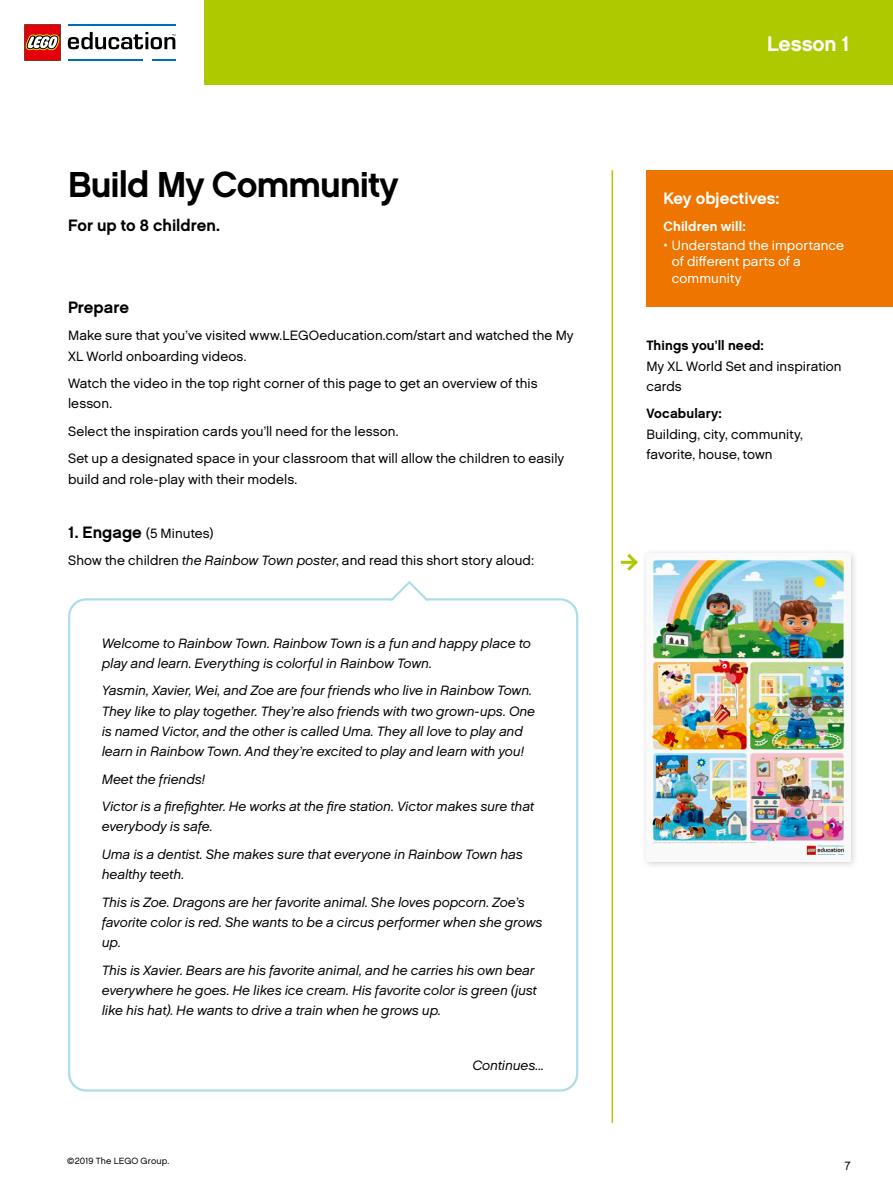
<style>
.page{position:relative;width:893px;height:1191px;background:#fff}
.page>*{position:absolute;margin:0;border:0;box-sizing:border-box;transform-origin:0 0}
.t1{font:700 36px "LEGO Chalet 60";letter-spacing:-.025em;color:#000}
.t2{font:700 21px "LEGO Chalet 60";letter-spacing:-.005em;color:#fff}
.t3{font:700 16.5px "LEGO Chalet 60";color:#000}
.t4{font:700 16.5px "LEGO Chalet 60";letter-spacing:.005em;color:#fff}
.t5{font:italic 13.5px/20.2px "LEGO Chalet 60";color:#000}
.t6{font:13.5px/20.2px "LEGO Chalet 60";letter-spacing:.005em;color:#000}
.t7{font:13.5px/16.5px "LEGO Chalet 60";letter-spacing:.005em;color:#fff}
.t8{font:700 13.5px "LEGO Chalet 60";letter-spacing:.01em;color:#000}
.t9{font:700 13.5px "LEGO Chalet 60";letter-spacing:.01em;color:#fff}
.t10{font:12px "LEGO Chalet 60";color:#000;scale:.95 1}
.t11{font:9px "LEGO Chalet 60";letter-spacing:.02em;color:#000}
.s1{font-weight:700;font-size:16.5px}
.s2{font-style:italic}
</style>
<div class="page">
<hr style="left:612px;top:170px;width:1px;height:953px;background:#aec900">
<div style="left:204px;top:0;width:689px;height:85px;background:#aec900"></div>
<div style="left:68px;top:598px;width:510px;height:493px;border:2px solid #adddea;border-radius:17px"></div>
<svg style="left:387px;top:581px;width:45px;height:20px"></svg>
<svg style="left:621px;top:553px;width:17px;height:18px"></svg>
<div style="left:641px;top:548px;width:218px;height:321px;background:#000;opacity:.2"></div>
<img style="left:646px;top:554px;width:204px;height:307px">
<div style="left:646px;top:170px;width:247px;height:136px;background:#ee7500"></div>
<hr style="left:68px;top:24px;width:107px;height:2px;background:#006bb7">
<hr style="left:68px;top:59px;width:74px;height:2px;background:#006bb7">
<hr style="left:152px;top:59px;width:23px;height:2px;background:#006bb7">
<svg style="left:68px;top:32px;width:107px;height:17px"></svg>
<svg style="left:24px;top:24px;width:37px;height:37px"></svg>
<h1 class="t1" style="left:68px;top:162px;width:332px">Build My Community</h1>
<p class="t3" style="left:68px;top:215px;width:154px">For up to 8 children.</p>
<p class="t3" style="left:68px;top:297px;width:63px">Prepare</p>
<p class="t6" style="left:68px;top:325px;width:507px">Make sure that you’ve visited www.LEGOeducation.com/start and watched the My<br>XL World onboarding videos.</p>
<p class="t6" style="left:68px;top:373px;width:471px">Watch the video in the top right corner of this page to get an overview of this lesson.</p>
<p class="t6" style="left:68px;top:417px;width:498px;line-height:27.5px">Select the inspiration cards you’ll need for the lesson.<br>Set up a designated space in your classroom that will allow the children to easily</p>
<p class="t6" style="left:68px;top:468px;width:229px">build and role-play with their models.</p>
<p class="t6" style="left:68px;top:519px;width:468px;line-height:27.5px"><span class="s1">1. Engage</span> (5 Minutes)<br>Show the children <span class="s2">the Rainbow Town poster</span>, and read this short story aloud:</p>
<p class="t5" style="left:102px;top:633px;width:430px">Welcome to Rainbow Town. Rainbow Town is a fun and happy place to play and learn. Everything is colorful in Rainbow Town.</p>
<p class="t5" style="left:102px;top:680px;width:435px">Yasmin, Xavier, Wei, and Zoe are four friends who live in Rainbow Town.<br>They like to play together. They’re also friends with two grown-ups. One is named Victor, and the other is called Uma. They all love to play and learn in Rainbow Town. And they’re excited to play and learn with you!</p>
<p class="t5" style="left:102px;top:765px;width:434px;line-height:27.5px">Meet the friends!<br>Victor is a firefighter. He works at the fire station. Victor makes sure that</p>
<p class="t5" style="left:102px;top:813px;width:422px;line-height:27.5px">everybody is safe.<br>Uma is a dentist. She makes sure that everyone in Rainbow Town has</p>
<p class="t5" style="left:102px;top:860px;width:424px;line-height:27.5px">healthy teeth.<br>This is Zoe. Dragons are her favorite animal. She loves popcorn. Zoe’s</p>
<p class="t5" style="left:102px;top:912px;width:442px">favorite color is red. She wants to be a circus performer when she grows up.</p>
<p class="t5" style="left:102px;top:959px;width:437px">This is Xavier. Bears are his favorite animal, and he carries his own bear everywhere he goes. He likes ice cream. His favorite color is green (just like his hat). He wants to drive a train when he grows up.</p>
<p class="t11" style="left:67px;top:1155px;width:104px">©2019 The LEGO Group.</p>
<p class="t5" style="left:473px;top:1055px;width:73px">Continues...</p>
<h2 class="t2" style="left:767px;top:31px;width:85px">Lesson 1</h2>
<p class="t4" style="left:663px;top:188px;width:118px">Key objectives:</p>
<p class="t9" style="left:663px;top:218px;width:84px">Children will:</p>
<p class="t7" style="left:672px;top:237px;width:174px;text-indent:-9px">• Understand the importance of different parts of a community</p>
<p class="t8" style="left:646px;top:337px;width:119px">Things you’ll need:</p>
<p class="t6" style="left:646px;top:356px;width:197px">My XL World Set and inspiration cards</p>
<p class="t8" style="left:646px;top:405px;width:77px">Vocabulary:</p>
<p class="t6" style="left:646px;top:424px;width:158px">Building, city, community, favorite, house, town</p>
<p class="t10" style="left:845px;top:1158px;width:8px">7</p>
</div>
